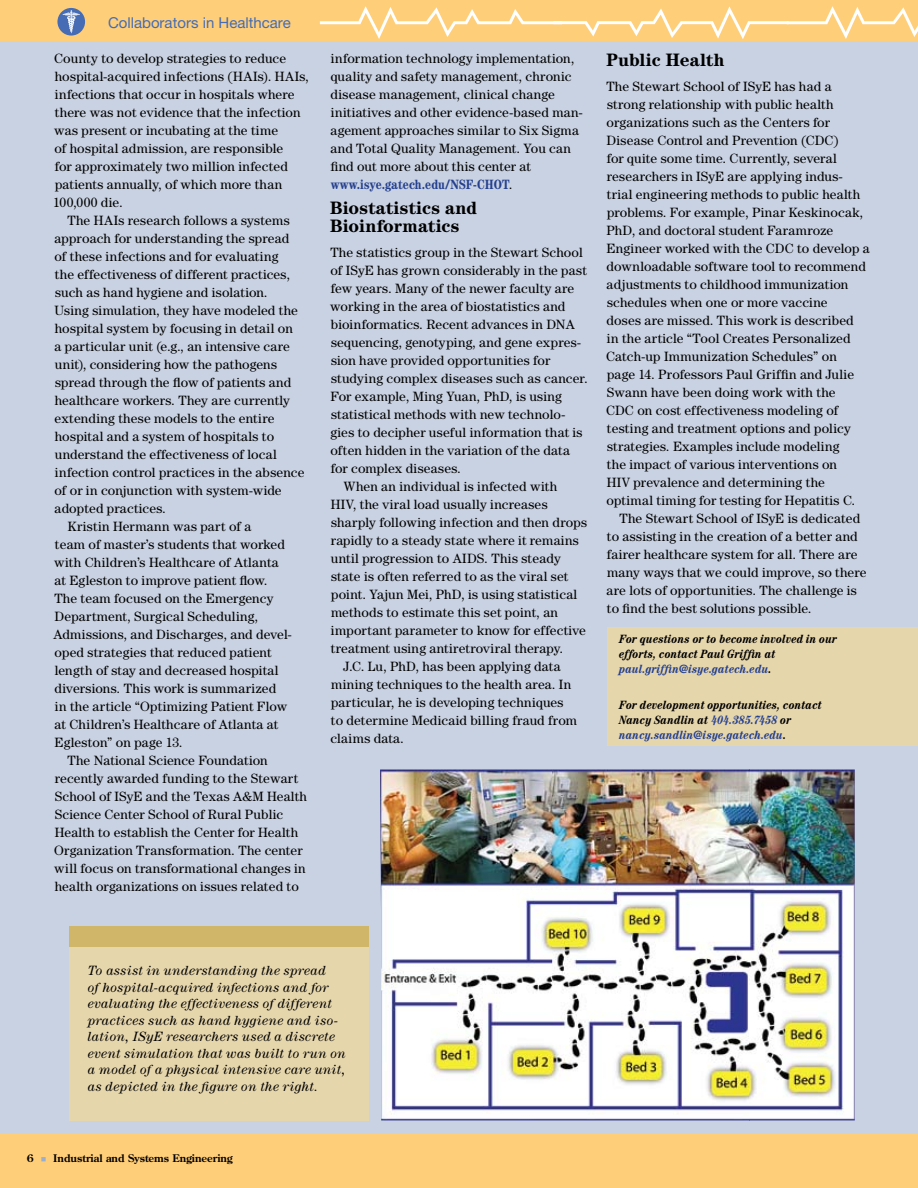
<style>
.page{position:relative;width:918px;height:1188px;background:#fff}
.page>*{position:absolute;margin:0;border:0;box-sizing:border-box;transform-origin:0 0}
.t1{font:700 18px/18px "Century Std";letter-spacing:-.005em;color:#000}
.t2{font:15px "Helvetica Neue LT Std";color:#456cb4}
.t3{font:13.5px/18px "Century Std";letter-spacing:.015em;color:#000}
.t4{font:italic 13.5px/16.5px "Century Std";letter-spacing:.02em;color:#000}
.t5{font:italic 700 condensed 12px/15px "Century Std";letter-spacing:.025em;color:#000}
.t6{font:700 10.5px "Century Old Style Std";color:#000}
.s1{font-weight:700;font-stretch:condensed;color:#25408f}
.s2{color:#25408f}
.s3{color:#9bafcc}
</style>
<div class="page">
<div style="left:0;top:1134px;width:918px;height:54px;background:#ffce79"></div>
<div style="left:0;top:0;width:918px;height:1134px;background:#c9d2e2"></div>
<div style="left:0;top:0;width:918px;height:40px;background:#ffce79"></div>
<img style="left:380px;top:770px;width:475px;height:350px">
<div style="left:608px;top:628px;width:310px;height:118px;background:#e6d6ac"></div>
<div style="left:69px;top:946px;width:300px;height:174px;background:#e6d6ac"></div>
<div style="left:69px;top:926px;width:300px;height:21px;background:#d0b668"></div>
<div style="left:57px;top:8px;width:28px;height:28px;background:#456cb4;border-radius:50%"></div>
<svg style="left:63px;top:10px;width:17px;height:23px"></svg>
<svg style="left:320px;top:6px;width:598px;height:33px"></svg>
<p class="t2" style="left:108px;top:14px;width:184px">Collaborators in Healthcare</p>
<p class="t3" style="left:53px;top:49px;width:257px">County to develop strategies to reduce hospital-acquired infections (HAIs). HAIs, infections that occur in hospitals where there was not evidence that the infection was present or incubating at the time<br>of hospital admission, are responsible<br>for approximately two million infected patients annually, of which more than 100,000 die.</p>
<p class="t3" style="left:68px;top:211px;width:224px">The HAIs research follows a systems</p>
<p class="t3" style="left:55px;top:229px;width:236px">approach for understanding the spread</p>
<p class="t3" style="left:55px;top:247px;width:225px">of these infections and for evaluating</p>
<p class="t3" style="left:55px;top:265px;width:237px">the effectiveness of different practices,</p>
<p class="t3" style="left:55px;top:283px;width:214px">such as hand hygiene and isolation.</p>
<p class="t3" style="left:55px;top:301px;width:245px">Using simulation, they have modeled the</p>
<p class="t3" style="left:55px;top:319px;width:240px">hospital system by focusing in detail on</p>
<p class="t3" style="left:55px;top:337px;width:237px">a particular unit (e.g., an intensive care</p>
<p class="t3" style="left:55px;top:355px;width:224px">unit), considering how the pathogens</p>
<p class="t3" style="left:55px;top:373px;width:238px">spread through the flow of patients and</p>
<p class="t3" style="left:55px;top:391px;width:237px">healthcare workers. They are currently</p>
<p class="t3" style="left:55px;top:409px;width:221px">extending these models to the entire</p>
<p class="t3" style="left:55px;top:427px;width:221px">hospital and a system of hospitals to</p>
<p class="t3" style="left:55px;top:445px;width:224px">understand the effectiveness of local</p>
<p class="t3" style="left:55px;top:463px;width:251px">infection control practices in the absence</p>
<p class="t3" style="left:55px;top:481px;width:229px">of or in conjunction with system-wide</p>
<p class="t3" style="left:55px;top:499px;width:113px">adopted practices.</p>
<p class="t3" style="left:68px;top:517px;width:185px">Kristin Hermann was part of a</p>
<p class="t3" style="left:55px;top:535px;width:232px">team of master’s students that worked</p>
<p class="t3" style="left:54px;top:553px;width:226px">with Children’s Healthcare of Atlanta</p>
<p class="t3" style="left:55px;top:571px;width:215px">at Egleston to improve patient flow.</p>
<p class="t3" style="left:54px;top:589px;width:221px">The team focused on the Emergency</p>
<p class="t3" style="left:55px;top:607px;width:205px">Department, Surgical Scheduling,</p>
<p class="t3" style="left:53px;top:625px;width:240px">Admissions, and Discharges, and devel-</p>
<p class="t3" style="left:55px;top:643px;width:219px">oped strategies that reduced patient</p>
<p class="t3" style="left:55px;top:661px;width:225px">length of stay and decreased hospital</p>
<p class="t3" style="left:55px;top:679px;width:223px">diversions. This work is summarized</p>
<p class="t3" style="left:55px;top:697px;width:234px">in the article “Optimizing Patient Flow</p>
<p class="t3" style="left:55px;top:715px;width:225px">at Children’s Healthcare of Atlanta at</p>
<p class="t3" style="left:55px;top:733px;width:130px">Egleston” on page 13.</p>
<p class="t3" style="left:68px;top:751px;width:202px">The National Science Foundation</p>
<p class="t3" style="left:55px;top:769px;width:245px">recently awarded funding to the Stewart</p>
<p class="t3" style="left:55px;top:787px;width:254px">School of ISyE and the Texas A&amp;M Health</p>
<p class="t3" style="left:55px;top:805px;width:230px">Science Center School of Rural Public</p>
<p class="t3" style="left:55px;top:823px;width:245px">Health to establish the Center for Health</p>
<p class="t3" style="left:54px;top:841px;width:250px">Organization Transformation. The center</p>
<p class="t3" style="left:54px;top:859px;width:253px">will focus on transformational changes in</p>
<p class="t3" style="left:55px;top:877px;width:246px">health organizations on issues related to</p>
<p class="t3" style="left:330px;top:49px;width:254px">information technology implementation, quality and safety management, chronic disease management, clinical change initiatives and other evidence-based man&shy;agement approaches similar to Six Sigma and Total Quality Management. You can find out more about this center at <span class="s1">www.isye.gatech.edu/NSF-CHOT</span>.</p>
<h1 class="t1" style="left:330px;top:199px;width:148px">Biostatistics and<br>Bioinformatics</h1>
<p class="t3" style="left:330px;top:243px;width:254px">The statistics group in the Stewart School</p>
<p class="t3" style="left:331px;top:261px;width:258px">of ISyE has grown considerably in the past</p>
<p class="t3" style="left:331px;top:279px;width:245px">few years. Many of the newer faculty are</p>
<p class="t3" style="left:330px;top:297px;width:237px">working in the area of biostatistics and</p>
<p class="t3" style="left:331px;top:315px;width:245px">bioinformatics. Recent advances in DNA</p>
<p class="t3" style="left:331px;top:333px;width:252px">sequencing, genotyping, and gene expres-</p>
<p class="t3" style="left:331px;top:351px;width:221px">sion have provided opportunities for</p>
<p class="t3" style="left:331px;top:369px;width:258px">studying complex diseases such as cancer.</p>
<p class="t3" style="left:331px;top:387px;width:233px">For example, Ming Yuan, PhD, is using</p>
<p class="t3" style="left:331px;top:405px;width:236px">statistical methods with new technolo-</p>
<p class="t3" style="left:330px;top:423px;width:254px">gies to decipher useful information that is</p>
<p class="t3" style="left:331px;top:441px;width:241px">often hidden in the variation of the data</p>
<p class="t3" style="left:331px;top:459px;width:132px">for complex diseases.</p>
<p class="t3" style="left:344px;top:477px;width:215px">When an individual is infected with</p>
<p class="t3" style="left:331px;top:495px;width:218px">HIV, the viral load usually increases</p>
<p class="t3" style="left:331px;top:513px;width:258px">sharply following infection and then drops</p>
<p class="t3" style="left:331px;top:531px;width:250px">rapidly to a steady state where it remains</p>
<p class="t3" style="left:331px;top:549px;width:231px">until progression to AIDS. This steady</p>
<p class="t3" style="left:331px;top:567px;width:239px">state is often referred to as the viral set</p>
<p class="t3" style="left:331px;top:585px;width:248px">point. Yajun Mei, PhD, is using statistical</p>
<p class="t3" style="left:331px;top:603px;width:229px">methods to estimate this set point, an</p>
<p class="t3" style="left:331px;top:621px;width:256px">important parameter to know for effective</p>
<p class="t3" style="left:331px;top:639px;width:234px">treatment using antiretroviral therapy.</p>
<p class="t3" style="left:344px;top:657px;width:218px">J.C. Lu, PhD, has been applying data</p>
<p class="t3" style="left:331px;top:675px;width:242px">mining techniques to the health area. In</p>
<p class="t3" style="left:331px;top:693px;width:234px">particular, he is developing techniques</p>
<p class="t3" style="left:331px;top:711px;width:248px">to determine Medicaid billing fraud from</p>
<p class="t3" style="left:331px;top:729px;width:75px">claims data.</p>
<h1 class="t1" style="left:606px;top:51px;width:120px">Public Health</h1>
<p class="t3" style="left:606px;top:77px;width:265px">The Stewart School of ISyE has had a strong relationship with public health organizations such as the Centers for Disease Control and Prevention (CDC)<br>for quite some time. Currently, several researchers in ISyE are applying indus&shy;trial engineering methods to public health problems. For example, Pinar Keskinocak, PhD, and doctoral student Faramroze Engineer worked with the CDC to develop a downloadable software tool to recommend adjustments to childhood immunization schedules when one or more vaccine<br>doses are missed. This work is described<br>in the article “Tool Creates Personalized Catch-up Immunization Schedules” on<br>page 14. Professors Paul Griffin and Julie Swann have been doing work with the<br>CDC on cost effectiveness modeling of testing and treatment options and policy strategies. Examples include modeling<br>the impact of various interventions on<br>HIV prevalence and determining the optimal timing for testing for Hepatitis C.</p>
<p class="t3" style="left:607px;top:509px;width:262px;text-indent:13px">The Stewart School of ISyE is dedicated to assisting in the creation of a better and fairer healthcare system for all. There are many ways that we could improve, so there are lots of opportunities. The challenge is to find the best solutions possible.</p>
<p class="t5" style="left:620px;top:631px;width:219px">For questions or to become involved in our efforts, contact Paul Griffin at <span class="s2">paul.griffin@isye.gatech.edu</span>.</p>
<p class="t5" style="left:620px;top:697px;width:204px">For development opportunities, contact<br>Nancy Sandlin at <span class="s2">404.385.7458</span> or <span class="s2">nancy.sandlin@isye.gatech.edu</span>.</p>
<p class="t4" style="left:88px;top:962px;width:259px">To assist in understanding the spread<br>of hospital-acquired infections and for evaluating the effectiveness of different practices such as hand hygiene and iso&shy;lation, ISyE researchers used a discrete event simulation that was built to run on a model of a physical intensive care unit, as depicted in the figure on the right.</p>
<p class="t6" style="left:27px;top:1151px;width:207px">6 <span class="s3">■</span> Industrial and Systems Engineering</p>
</div>
